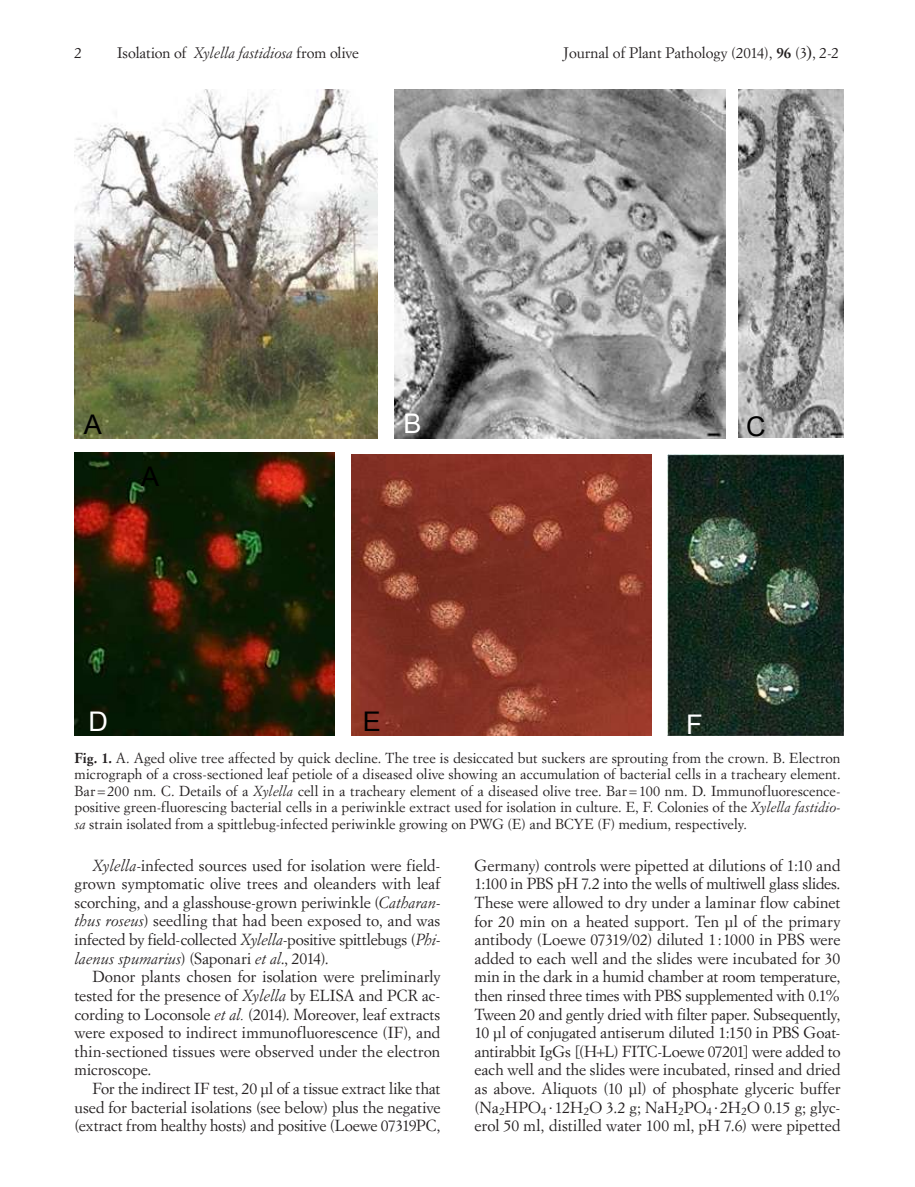
<style>
.page{position:relative;width:915px;height:1187px;background:#fff}
.page>*{position:absolute;margin:0;border:0;box-sizing:border-box;transform-origin:0 0}
.t1{font:27px "Arial";color:#000}
.t2{font:27px "Arial";color:#fff}
.t3{font:15.75px/18.6px "Simoncini Garamond Std";letter-spacing:-.01em;color:#231f20;text-align:justify}
.t4{font:15px "Simoncini Garamond Std";color:#231f20}
.t5{font:14.25px/16.5px "Simoncini Garamond Std";letter-spacing:.005em;color:#231f20;text-align:justify}
.s1{font-style:italic}
.s2{font-weight:700}
.s3{font-family:"Times";font-size:18px}
</style>
<div class="page">
<img style="left:667px;top:454px;width:175px;height:281px">
<img style="left:351px;top:454px;width:300px;height:281px">
<img style="left:74px;top:453px;width:260px;height:282px">
<img style="left:738px;top:89px;width:104px;height:348px">
<img style="left:394px;top:89px;width:331px;height:349px">
<img style="left:74px;top:89px;width:303px;height:349px">
<p class="t4" style="left:74px;top:43px;width:9px">2</p>
<p class="t4" style="left:117px;top:43px;width:243px">Isolation of <span class="s1">Xylella fastidiosa</span> from olive</p>
<p class="t4" style="left:563px;top:43px;width:277px">Journal of Plant Pathology (2014), <span class="s2">96</span> (3<span class="s3">)</span>, 2-2</p>
<h1 class="t1" style="left:84px;top:406px;width:20px">A</h1>
<h1 class="t1" style="left:141px;top:459px;width:20px">A</h1>
<h1 class="t2" style="left:403px;top:406px;width:20px">B</h1>
<h1 class="t1" style="left:746px;top:409px;width:21px">C</h1>
<h1 class="t1" style="left:363px;top:703px;width:20px">E</h1>
<h1 class="t2" style="left:88px;top:703px;width:21px">D</h1>
<h1 class="t2" style="left:686px;top:706px;width:18px">F</h1>
<p class="t5" style="left:74px;top:749px;width:767px"><span class="s2">Fig. 1.</span> A. Aged olive tree affected by quick decline. The tree is desiccated but suckers are sprouting from the crown. B. Electron micrograph of a cross-sectioned leaf petiole of a diseased olive showing an accumulation of bacterial cells in a tracheary element.<br>Bar=200 nm. C. Details of a <span class="s1">Xylella</span> cell in a tracheary element of a diseased olive tree. Bar=100 nm. D. Immunofluorescence&shy;positive green-fluorescing bacterial cells in a periwinkle extract used for isolation in culture. E, F. Colonies of the <span class="s1">Xylella fastidio&shy;sa</span> strain isolated from a spittlebug-infected periwinkle growing on PWG (E) and BCYE (F) medium, respectively.</p>
<p class="t3" style="left:74px;top:855px;width:367px;text-indent:18px"><span class="s1">Xylella</span>-infected sources used for isolation were field&shy;grown symptomatic olive trees and oleanders with leaf scorching, and a glasshouse-grown periwinkle (<span class="s1">Catharan&shy;thus roseus</span>) seedling that had been exposed to, and was infected by field-collected <span class="s1">Xylella</span>-positive spittlebugs (<span class="s1">Phi&shy;laenus spumarius</span>) (Saponari <span class="s1">et al</span>., 2014).</p>
<p class="t3" style="left:74px;top:967px;width:367px;text-indent:18px">Donor plants chosen for isolation were preliminarly tested for the presence of <span class="s1">Xylella</span> by ELISA and PCR ac&shy;cording to Loconsole <span class="s1">et al.</span> (2014). Moreover, leaf extracts were exposed to indirect immunofluorescence (IF), and thin-sectioned tissues were observed under the electron microscope.</p>
<p class="t3" style="left:74px;top:1078px;width:367px;text-indent:18px">For the indirect IF test, 20 µl of a tissue extract like that used for bacterial isolations (see below) plus the negative (extract from healthy hosts) and positive (Loewe 07319PC,</p>
<p class="t3" style="left:474px;top:855px;width:367px">Germany) controls were pipetted at dilutions of 1:10 and 1:100 in PBS pH 7.2 into the wells of multiwell glass slides.<br>These were allowed to dry under a laminar flow cabinet for 20 min on a heated support. Ten µl of the primary antibody (Loewe 07319/02) diluted 1:1000 in PBS were added to each well and the slides were incubated for 30 min in the dark in a humid chamber at room temperature, then rinsed three times with PBS supplemented with 0.1% Tween 20 and gently dried with filter paper. Subsequently, 10 µl of conjugated antiserum diluted 1:150 in PBS Goat&shy;antirabbit IgGs [(H+L) FITC-Loewe 07201] were added to each well and the slides were incubated, rinsed and dried as above. Aliquots (10 µl) of phosphate glyceric buffer (Na<sub>2</sub>HPO<sub>4</sub> ∙ 12H<sub>2</sub>O 3.2 g; NaH<sub>2</sub>PO<sub>4</sub> ∙ 2H<sub>2</sub>O 0.15 g; glyc&shy;erol 50 ml, distilled water 100 ml, pH 7.6) were pipetted</p>
</div>
